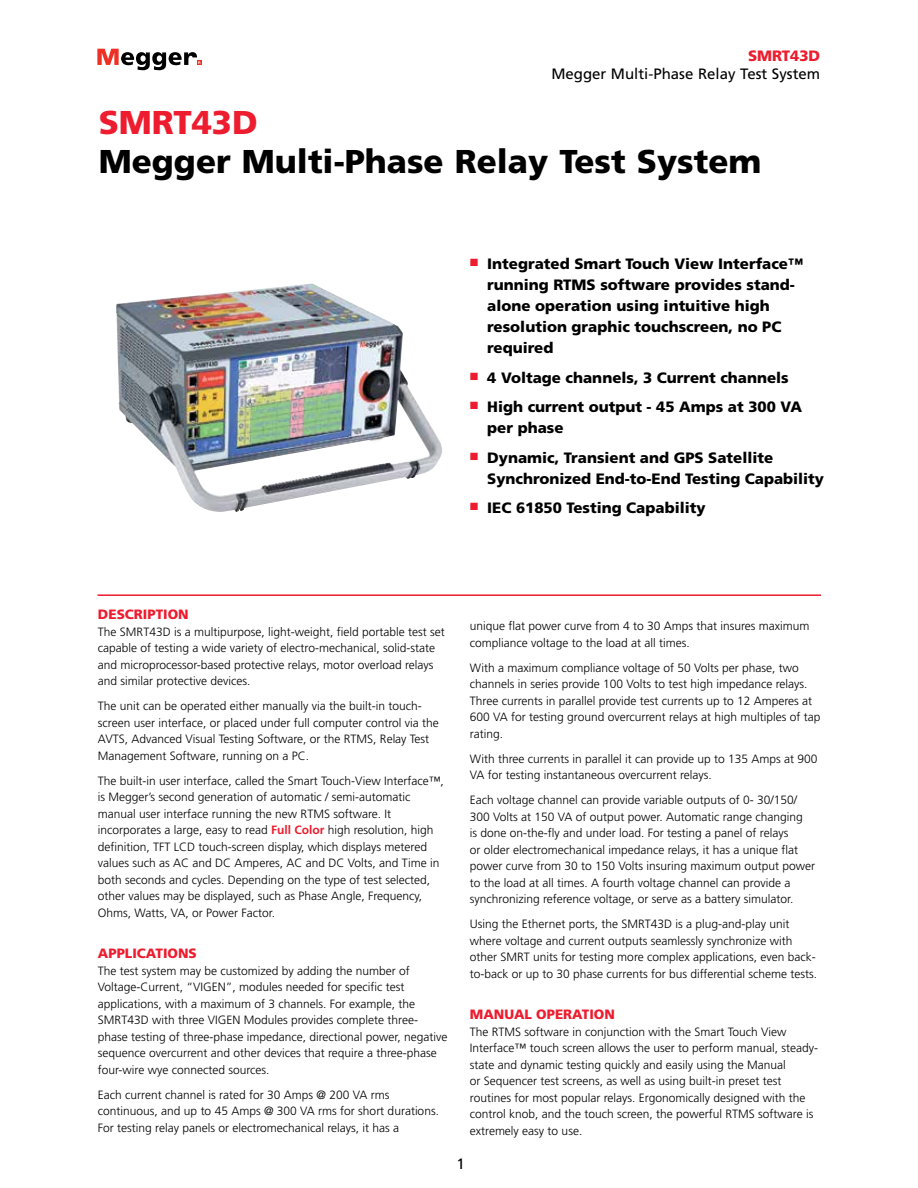
<style>
.page{position:relative;width:918px;height:1188px;background:#fff}
.page>*{position:absolute;margin:0;border:0;box-sizing:border-box;transform-origin:0 0}
.t1{font:900 33px "Frutiger LT Std";color:#000}
.t2{font:900 33px "Frutiger LT Std";color:#ed1c2e}
.t3{font:900 15px/21px "Frutiger LT Std";color:#000}
.t4{font:15px "Frutiger LT Std";color:#000}
.t5{font:900 15px "Frutiger LT Std";color:#ed1c2e}
.t6{font:15px "Frutiger";color:#000}
.t7{font:900 13.5px "Frutiger LT Std";color:#ed1c2e}
.t8{font:300 12px/16.5px "Frutiger LT Std";color:#000}
.s1{font-weight:700;color:#ed1c2e}
</style>
<div class="page">
<svg style="left:97px;top:49px;width:104px;height:21px"></svg>
<hr style="left:98px;top:594px;width:723px;height:2px;background:#ed1c2e">
<img style="left:116px;top:283px;width:326px;height:229px">
<p class="t5" style="left:748px;top:46px;width:74px">SMRT43D</p>
<p class="t4" style="left:551px;top:65px;width:270px">Megger Multi-Phase Relay Test System</p>
<h1 class="t2" style="left:99px;top:103px;width:160px">SMRT43D</h1>
<h1 class="t1" style="left:99px;top:142px;width:664px">Megger Multi-Phase Relay Test System</h1>
<p class="t3" style="left:487px;top:254px;width:317px;text-indent:-17px"><sup>■</sup> Integrated Smart Touch View Interface™ running RTMS software provides stand&shy;alone operation using intuitive high resolution graphic touchscreen, no PC required</p>
<p class="t3" style="left:470px;top:367px;width:320px"><sup>■</sup> 4 Voltage channels, 3 Current channels</p>
<p class="t3" style="left:487px;top:397px;width:316px;text-indent:-17px"><sup>■</sup> High current output - 45 Amps at 300 VA per phase</p>
<p class="t3" style="left:487px;top:447px;width:338px;text-indent:-17px"><sup>■</sup> Dynamic, Transient and GPS Satellite<br>Synchronized End-to-End Testing Capability</p>
<p class="t3" style="left:470px;top:498px;width:237px"><sup>■</sup> IEC 61850 Testing Capability</p>
<p class="t7" style="left:98px;top:606px;width:92px">DESCRIPTION</p>
<p class="t8" style="left:98px;top:624px;width:348px">The SMRT43D is a multipurpose, light-weight, field portable test set capable of testing a wide variety of electro-mechanical, solid-state and microprocessor-based protective relays, motor overload relays and similar protective devices.</p>
<p class="t8" style="left:98px;top:698px;width:342px">The unit can be operated either manually via the built-in touch&shy;screen user interface, or placed under full computer control via the AVTS, Advanced Visual Testing Software, or the RTMS, Relay Test Management Software, running on a PC.</p>
<p class="t8" style="left:98px;top:773px;width:347px">The built-in user interface, called the Smart Touch-View Interface™, is Megger’s second generation of automatic / semi-automatic manual user interface running the new RTMS software. It incorporates a large, easy to read <span class="s1">Full Color</span> high resolution, high definition, TFT LCD touch-screen display, which displays metered values such as AC and DC Amperes, AC and DC Volts, and Time in both seconds and cycles. Depending on the type of test selected, other values may be displayed, such as Phase Angle, Frequency, Ohms, Watts, VA, or Power Factor.</p>
<p class="t7" style="left:98px;top:946px;width:100px">APPLICATIONS</p>
<p class="t8" style="left:98px;top:963px;width:351px">The test system may be customized by adding the number of Voltage-Current, “VIGEN”, modules needed for specific test applications, with a maximum of 3 channels. For example, the SMRT43D with three VIGEN Modules provides complete three&shy;phase testing of three-phase impedance, directional power, negative sequence overcurrent and other devices that require a three-phase four-wire wye connected sources.</p>
<p class="t8" style="left:98px;top:1087px;width:343px">Each current channel is rated for 30 Amps @ 200 VA rms continuous, and up to 45 Amps @ 300 VA rms for short durations.<br>For testing relay panels or electromechanical relays, it has a</p>
<p class="t8" style="left:470px;top:618px;width:341px">unique flat power curve from 4 to 30 Amps that insures maximum compliance voltage to the load at all times.</p>
<p class="t8" style="left:470px;top:659px;width:352px">With a maximum compliance voltage of 50 Volts per phase, two channels in series provide 100 Volts to test high impedance relays.<br>Three currents in parallel provide test currents up to 12 Amperes at 600 VA for testing ground overcurrent relays at high multiples of tap rating.</p>
<p class="t8" style="left:470px;top:750px;width:349px">With three currents in parallel it can provide up to 135 Amps at 900<br>VA for testing instantaneous overcurrent relays.</p>
<p class="t8" style="left:470px;top:792px;width:347px">Each voltage channel can provide variable outputs of 0- 30/150/ 300 Volts at 150 VA of output power. Automatic range changing<br>is done on-the-fly and under load. For testing a panel of relays<br>or older electromechanical impedance relays, it has a unique flat power curve from 30 to 150 Volts insuring maximum output power to the load at all times. A fourth voltage channel can provide a synchronizing reference voltage, or serve as a battery simulator.</p>
<p class="t8" style="left:470px;top:916px;width:349px">Using the Ethernet ports, the SMRT43D is a plug-and-play unit where voltage and current outputs seamlessly synchronize with other SMRT units for testing more complex applications, even back&shy;to-back or up to 30 phase currents for bus differential scheme tests.</p>
<p class="t7" style="left:470px;top:1006px;width:147px">MANUAL OPERATION</p>
<p class="t8" style="left:470px;top:1024px;width:350px">The RTMS software in conjunction with the Smart Touch View Interface™ touch screen allows the user to perform manual, steady&shy;state and dynamic testing quickly and easily using the Manual<br>or Sequencer test screens, as well as using built-in preset test routines for most popular relays. Ergonomically designed with the control knob, and the touch screen, the powerful RTMS software is extremely easy to use.</p>
<p class="t6" style="left:456px;top:1155px;width:10px">1</p>
</div>
